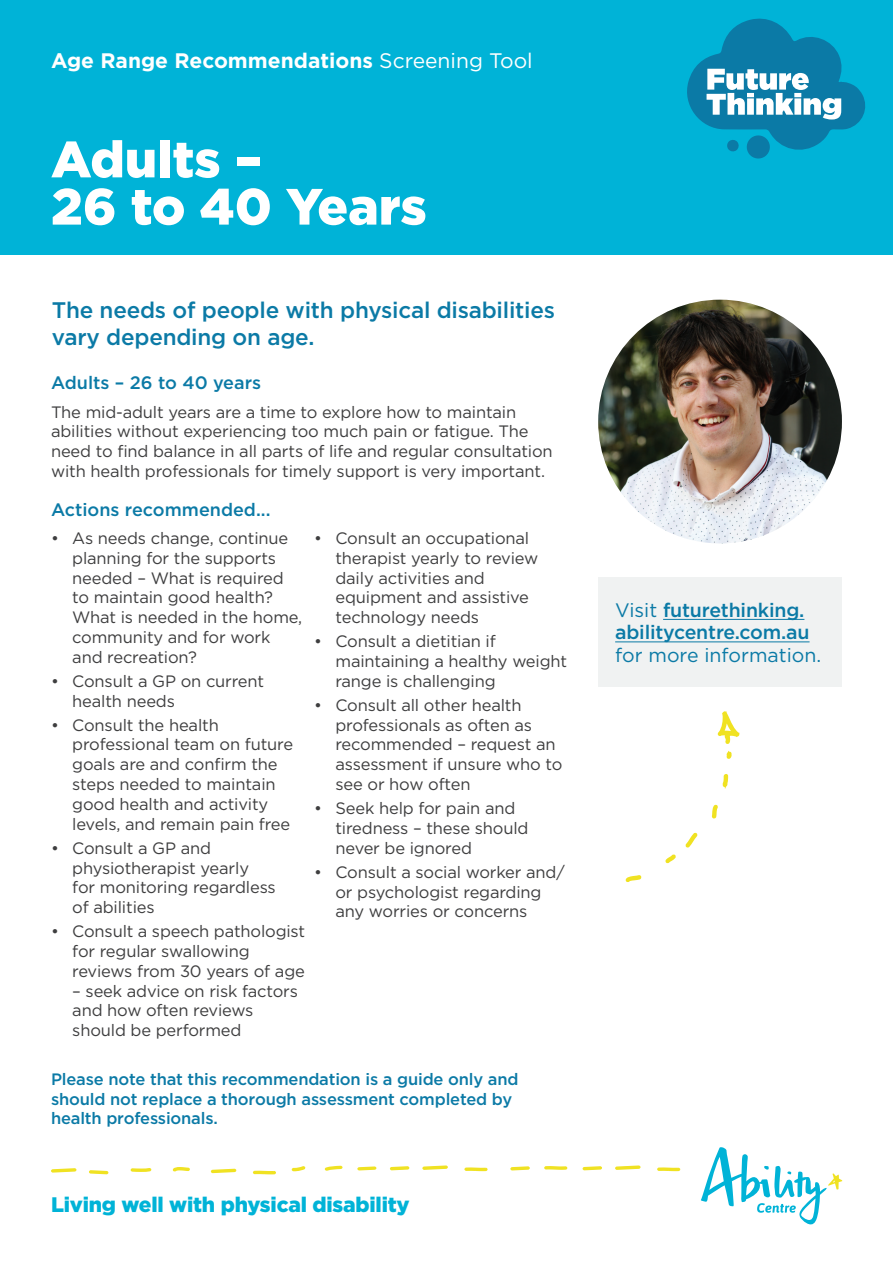
<style>
.page{position:relative;width:893px;height:1263px;background:#fff}
.page>*{position:absolute;margin:0;border:0;box-sizing:border-box;transform-origin:0 0}
.H1_-_TITLE{font:900 51px/47.2px "Gotham";color:#fff}
.INTRO_PARA{font:500 22.5px/27px "Gotham";letter-spacing:-.01em;color:#0b7aa6}
.t1{font:700 21px "Gotham";color:#fff}
.t2{font:900 21px "Gotham";letter-spacing:-.01em;color:#00b3d7}
.URL{font:500 19.5px/22.5px "Gotham";letter-spacing:-.01em;color:#0b7aa6}
.H2_Headings{font:500 18px "Gotham";color:#0b7aa6}
.BODY{font:16.5px/19.8px "Gotham";letter-spacing:-.01em;color:#3e3e3f}
.BODY_-_MEDIUM_BLUE{font:500 16.5px/19.8px "Gotham";letter-spacing:-.01em;color:#0b7aa6}
.s1{font-weight:400}
</style>
<div class="page">
<div style="left:0;top:0;width:893px;height:255px;background:#00b3d7"></div>
<svg style="left:687px;top:18px;width:178px;height:141px"></svg>
<svg style="left:544px;top:1166px;width:23px;height:4px"></svg>
<svg style="left:510px;top:1166px;width:20px;height:4px"></svg>
<svg style="left:464px;top:1167px;width:24px;height:4px"></svg>
<svg style="left:657px;top:1167px;width:23px;height:4px"></svg>
<svg style="left:253px;top:1170px;width:23px;height:4px"></svg>
<svg style="left:422px;top:1165px;width:26px;height:5px"></svg>
<svg style="left:615px;top:1165px;width:26px;height:5px"></svg>
<svg style="left:211px;top:1169px;width:25px;height:4px"></svg>
<svg style="left:51px;top:1168px;width:26px;height:4px"></svg>
<svg style="left:390px;top:1166px;width:19px;height:4px"></svg>
<svg style="left:583px;top:1166px;width:19px;height:4px"></svg>
<svg style="left:292px;top:1166px;width:14px;height:5px"></svg>
<svg style="left:173px;top:1167px;width:17px;height:5px"></svg>
<svg style="left:131px;top:1168px;width:20px;height:4px"></svg>
<svg style="left:89px;top:1170px;width:19px;height:4px"></svg>
<svg style="left:357px;top:1166px;width:19px;height:4px"></svg>
<svg style="left:325px;top:1166px;width:17px;height:5px"></svg>
<svg style="left:625px;top:875px;width:16px;height:7px"></svg>
<svg style="left:665px;top:854px;width:11px;height:9px"></svg>
<svg style="left:685px;top:832px;width:13px;height:16px"></svg>
<svg style="left:712px;top:804px;width:6px;height:15px"></svg>
<svg style="left:723px;top:774px;width:5px;height:15px"></svg>
<svg style="left:726px;top:751px;width:6px;height:8px"></svg>
<svg style="left:718px;top:711px;width:22px;height:33px"></svg>
<img style="left:598px;top:300px;width:244px;height:243px;border-radius:122px">
<div style="left:598px;top:576px;width:244px;height:110px;background:#f0f2f2"></div>
<hr style="left:663px;top:619px;width:141px;height:1px;background:#0b7aa6">
<hr style="left:615px;top:642px;width:194px;height:1px;background:#0b7aa6">
<svg style="left:701px;top:1147px;width:141px;height:77px"></svg>
<p class="t1" style="left:51px;top:48px;width:483px">Age Range Recommendations <span class="s1">Screening Tool</span></p>
<h1 class="H1_-_TITLE" style="left:51px;top:134px;width:377px">Adults –<br>26 to 40 Years</h1>
<h1 class="INTRO_PARA" style="left:52px;top:296px;width:505px">The needs of people with physical disabilities vary depending on age.</h1>
<h2 class="H2_Headings" style="left:51px;top:371px;width:212px">Adults – 26 to 40 years</h2>
<p class="BODY" style="left:51px;top:401px;width:503px">The mid-adult years are a time to explore how to maintain abilities without experiencing too much pain or fatigue. The need to find balance in all parts of life and regular consultation with health professionals for timely support is very important.</p>
<h2 class="H2_Headings" style="left:51px;top:497px;width:221px">Actions recommended...</h2>
<p class="BODY" style="left:72px;top:528px;width:232px;text-indent:-21px">• As needs change, continue planning for the supports needed – What is required to maintain good health?<br>What is needed in the home, community and for work and recreation?</p>
<p class="BODY" style="left:72px;top:671px;width:193px;text-indent:-21px">• Consult a GP on current health needs</p>
<p class="BODY" style="left:72px;top:715px;width:222px;text-indent:-21px">• Consult the health professional team on future goals are and confirm the steps needed to maintain good health and activity levels, and remain pain free</p>
<p class="BODY" style="left:72px;top:838px;width:205px;text-indent:-21px">• Consult a GP and physiotherapist yearly for monitoring regardless of abilities</p>
<p class="BODY" style="left:72px;top:921px;width:234px;text-indent:-21px">• Consult a speech pathologist for regular swallowing reviews from 30 years of age</p>
<p class="BODY" style="left:72px;top:980px;width:227px">– seek advice on risk factors and how often reviews should be performed</p>
<p class="BODY" style="left:335px;top:528px;width:204px;text-indent:-21px">• Consult an occupational therapist yearly to review daily activities and equipment and assistive technology needs</p>
<p class="BODY" style="left:335px;top:631px;width:233px;text-indent:-21px">• Consult a dietitian if maintaining a healthy weight range is challenging</p>
<p class="BODY" style="left:335px;top:695px;width:228px;text-indent:-21px">• Consult all other health professionals as often as recommended – request an assessment if unsure who to see or how often</p>
<p class="BODY" style="left:335px;top:798px;width:195px;text-indent:-21px">• Seek help for pain and tiredness – these should never be ignored</p>
<p class="BODY" style="left:335px;top:862px;width:231px;text-indent:-21px">• Consult a social worker and/ or psychologist regarding any worries or concerns</p>
<p class="BODY_-_MEDIUM_BLUE" style="left:51px;top:1069px;width:469px">Please note that this recommendation is a guide only and should not replace a thorough assessment completed by health professionals.</p>
<p class="t2" style="left:51px;top:1192px;width:360px">Living well with physical disability</p>
<p class="URL" style="left:615px;top:598px;width:208px"><span class="s1">Visit</span> futurethinking. abilitycentre.com.au <span class="s1">for more information.</span></p>
</div>
